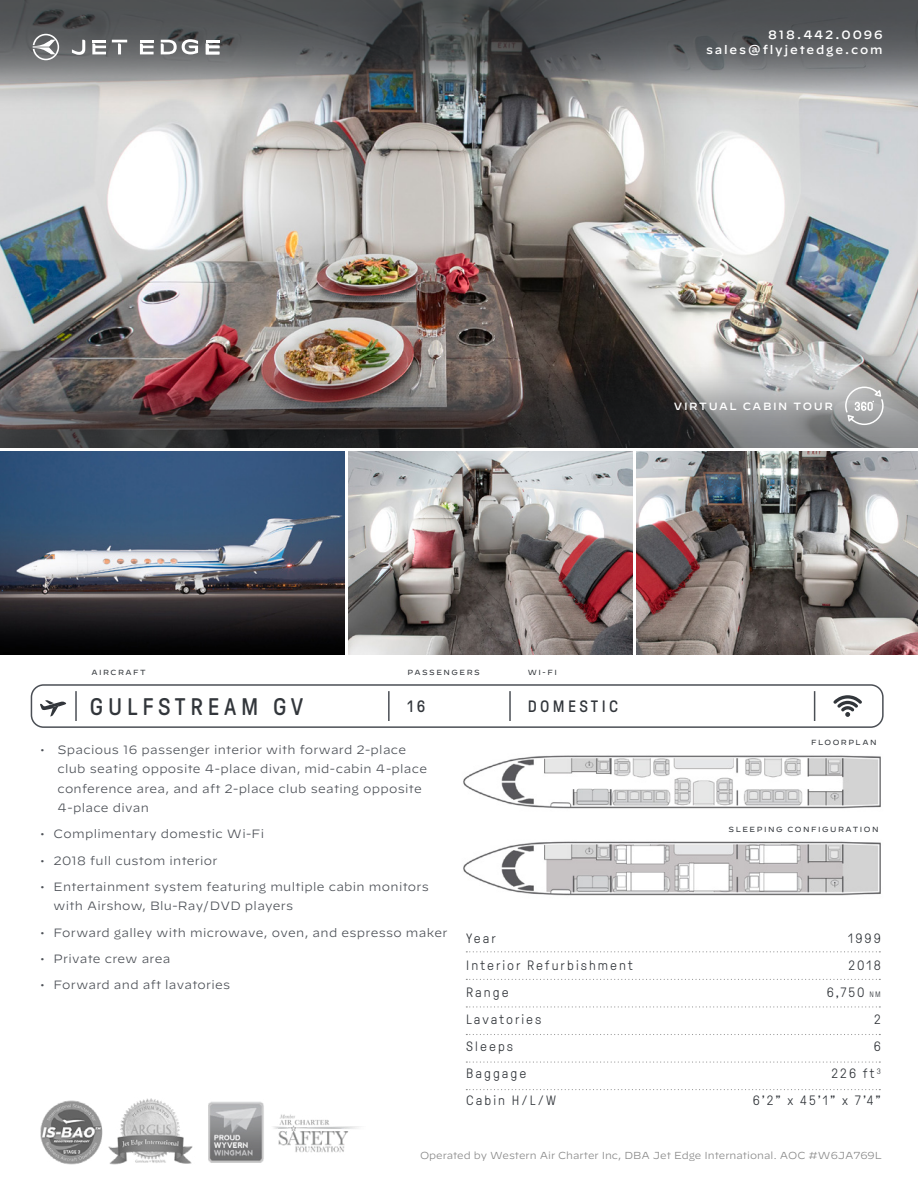
<style>
.page{position:relative;width:918px;height:1188px;background:#fff}
.page>*{position:absolute;margin:0;border:0;box-sizing:border-box;transform-origin:0 0}
.t1{font:24px "GT Pressura";letter-spacing:.2em;color:#32363b}
.t2{font:16.5px "GT Pressura";letter-spacing:.2em;color:#32363b}
.t3{font:300 13.5px/27px "GT Pressura";letter-spacing:.15em;color:#32363b;text-align:right}
.t4{font:300 12px/19.5px "Decimal";letter-spacing:.025em;color:#4b4f55}
.t5{font:500 12px/14.4px "Decimal";letter-spacing:.15em;color:#fff;text-align:right}
.t6{font:500 10.5px "Decimal";letter-spacing:.15em;color:#fff}
.t7{font:300 10.2px "Decimal";color:#878787}
.t8{font:7.5px "Decimal";letter-spacing:.2em;color:#32363b}
.s1{font-size:7.8px}
</style>
<div class="page">
<div style="left:31px;top:684px;width:853px;height:44px;border:2px solid #4b4f55;border-radius:12px"></div>
<hr style="left:388px;top:691px;width:2px;height:30px;background:#4b4f55">
<hr style="left:509px;top:691px;width:2px;height:30px;background:#4b4f55">
<svg style="left:833px;top:695px;width:29px;height:22px"></svg>
<img style="left:0;top:114px;width:918px;height:245px">
<img style="left:0;top:452px;width:345px;height:202px">
<img style="left:349px;top:452px;width:284px;height:202px">
<img style="left:0;top:0;width:918px;height:114px">
<svg style="left:466px;top:951px;width:414px;height:1px"></svg>
<svg style="left:466px;top:979px;width:414px;height:1px"></svg>
<img style="left:463px;top:841px;width:418px;height:55px">
<img style="left:463px;top:755px;width:418px;height:54px">
<svg style="left:40px;top:700px;width:26px;height:17px"></svg>
<hr style="left:814px;top:691px;width:1px;height:30px;background:#4b4f55">
<hr style="left:75px;top:691px;width:2px;height:30px;background:#4b4f55">
<img style="left:637px;top:452px;width:281px;height:202px">
<svg style="left:466px;top:1006px;width:414px;height:2px"></svg>
<svg style="left:466px;top:1034px;width:414px;height:1px"></svg>
<svg style="left:466px;top:1061px;width:414px;height:2px"></svg>
<svg style="left:466px;top:1089px;width:414px;height:1px"></svg>
<img style="left:0;top:359px;width:918px;height:89px">
<svg style="left:845px;top:387px;width:39px;height:38px"></svg>
<svg style="left:33px;top:34px;width:26px;height:26px"></svg>
<svg style="left:72px;top:40px;width:13px;height:15px"></svg>
<svg style="left:112px;top:40px;width:15px;height:14px"></svg>
<svg style="left:92px;top:40px;width:14px;height:14px"></svg>
<svg style="left:140px;top:40px;width:14px;height:14px"></svg>
<svg style="left:206px;top:40px;width:13px;height:14px"></svg>
<svg style="left:161px;top:39px;width:37px;height:15px"></svg>
<img style="left:40px;top:1098px;width:319px;height:66px">
<p class="t5" style="left:706px;top:26px;width:178px">818.442.0096 sales@flyjetedge.com</p>
<p class="t6" style="left:674px;top:396px;width:160px">VIRTUAL CABIN TOUR</p>
<p class="t8" style="left:91px;top:668px;width:56px">AIRCRAFT</p>
<p class="t8" style="left:408px;top:668px;width:74px">PASSENGERS</p>
<h1 class="t1" style="left:90px;top:694px;width:215px">GULFSTREAM GV</h1>
<h2 class="t2" style="left:408px;top:697px;width:19px">16</h2>
<p class="t8" style="left:528px;top:668px;width:31px">WI-FI</p>
<h2 class="t2" style="left:528px;top:697px;width:92px">DOMESTIC</h2>
<p class="t4" style="left:57px;top:740px;width:371px;text-indent:-17px">• Spacious 16 passenger interior with forward 2-place club seating opposite 4-place divan, mid-cabin 4-place conference area, and aft 2-place club seating opposite 4-place divan</p>
<p class="t4" style="left:40px;top:824px;width:226px">• Complimentary domestic Wi-Fi</p>
<p class="t4" style="left:40px;top:851px;width:179px">• 2018 full custom interior</p>
<p class="t4" style="left:54px;top:877px;width:377px;text-indent:-14px">• Entertainment system featuring multiple cabin monitors with Airshow, Blu-Ray/DVD players</p>
<p class="t4" style="left:40px;top:923px;width:409px">• Forward galley with microwave, oven, and espresso maker</p>
<p class="t4" style="left:40px;top:949px;width:132px">• Private crew area</p>
<p class="t4" style="left:40px;top:975px;width:192px">• Forward and aft lavatories</p>
<p class="t3" style="left:466px;top:925px;width:168px;text-align:left">Year<br>Interior Refurbishment<br>Range<br>Lavatories<br>Sleeps<br>Baggage<br>Cabin H/L/W</p>
<p class="t8" style="left:811px;top:738px;width:67px">FLOORPLAN</p>
<p class="t8" style="left:729px;top:825px;width:151px">SLEEPING CONFIGURATION</p>
<p class="t3" style="left:753px;top:925px;width:130px">1999<br>2018<br>6,750 <span class="s1">NM<br></span>2<br>6<br>226 ft<sup>3<br></sup>6’2” x 45’1” x 7’4”</p>
<p class="t7" style="left:420px;top:1150px;width:463px">Operated by Western Air Charter Inc, DBA Jet Edge International. AOC #W6JA769L</p>
</div>
